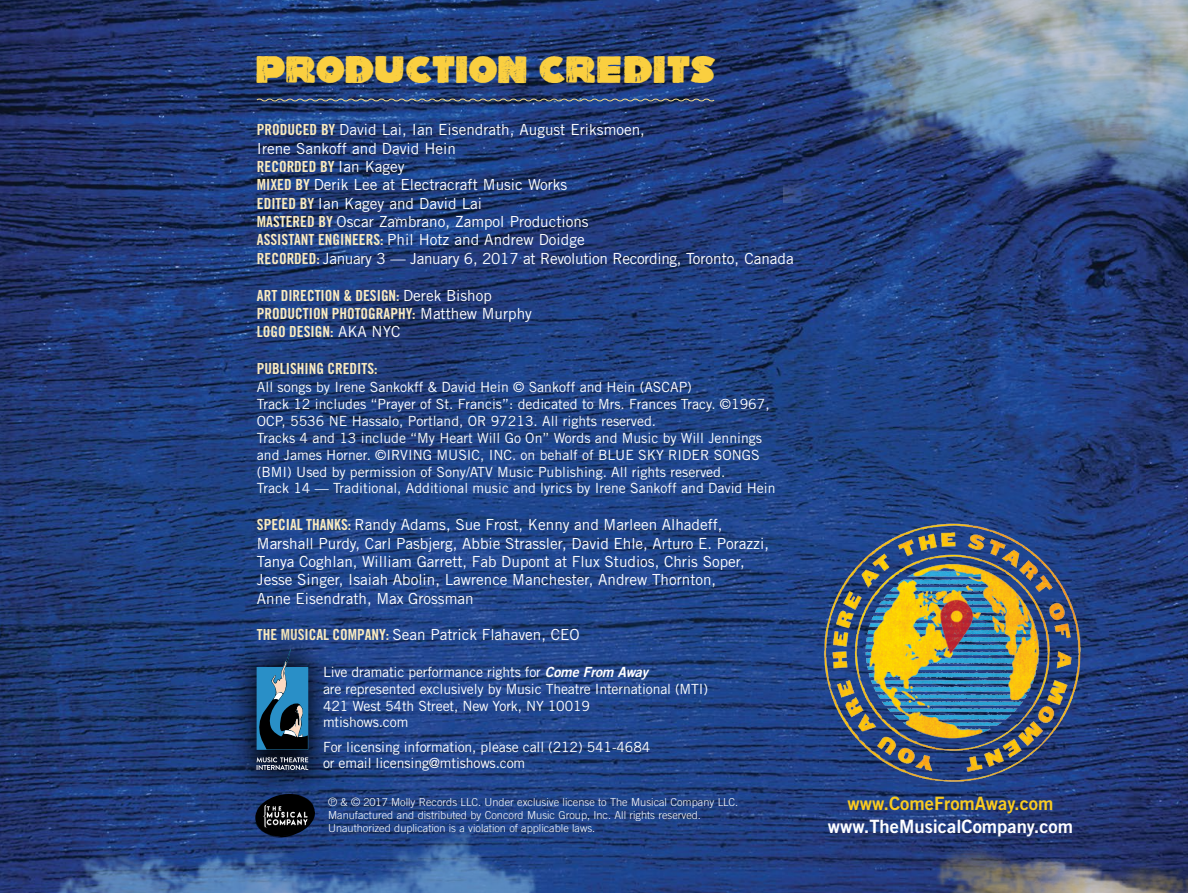
<style>
.page{position:relative;width:1188px;height:893px;background:#fff}
.page>*{position:absolute;margin:0;border:0;box-sizing:border-box;transform-origin:0 0}
.t1{font:38.55px "Elo";color:#facf40;scale:1.1 1}
.t2{font:18.45px "Trade Gothic Bold Two";color:#fff}
.t3{font:18.45px "Trade Gothic Bold Two";color:#f9cb21}
.t4{font:15.3px/18.3px "Trade Gothic";color:#fff}
.t5{font:15.3px/18.3px "Trade Gothic Bold Cond Twenty";color:#faebbf}
.t6{font:14.1px/16.8px "Trade Gothic";color:#fff}
.t7{font:300 10.95px/12.8px "Trade Gothic";color:#fff}
.s1{font-family:"Trade Gothic Bold Cond Twenty";color:#faebbf}
.s2{font-family:"Trade Gothic";color:#fff}
.s3{font-family:"Trade Gothic Bold Two";font-style:italic}
.s4{font-family:"Elektra Logo Font 1";font-weight:400;font-size:11.55px}
</style>
<div class="page">
<img style="left:0;top:0;width:1188px;height:893px">
<svg style="left:256px;top:98px;width:459px;height:4px;background:#59677c"></svg>
<svg style="left:255px;top:799px;width:60px;height:33px;background:#23272f"></svg>
<img style="left:783px;top:0;width:405px;height:202px">
<img style="left:0;top:832px;width:623px;height:61px">
<img style="left:814px;top:0;width:374px;height:178px">
<div style="left:227px;top:621px;width:111px;height:178px;background:#000;opacity:.85"></div>
<svg style="left:257px;top:648px;width:51px;height:101px;background:#2a5d7f"></svg>
<svg style="left:257px;top:757px;width:51px;height:13px"></svg>
<img style="left:915px;top:825px;width:273px;height:68px">
<img style="left:808px;top:507px;width:285px;height:292px">
<h1 class="t1" style="left:257px;top:43px;width:420px">PRODUCTION CREDITS</h1>
<p class="t4" style="left:257px;top:120px;width:389px"><span class="s1">PRODUCED BY</span> David Lai, Ian Eisendrath, August Eriksmoen,<br>Irene Sankoff and David Hein</p>
<p class="t5" style="left:257px;top:157px;width:149px">RECORDED BY <span class="s2">Ian Kagey</span></p>
<p class="t4" style="left:257px;top:175px;width:538px"><span class="s1">MIXED BY</span> Derik Lee at Electracraft Music Works<br><span class="s1">EDITED BY</span> Ian Kagey and David Lai<br><span class="s1">MASTERED BY</span> Oscar Zambrano, Zampol Productions<br><span class="s1">ASSISTANT ENGINEERS:</span> Phil Hotz and Andrew Doidge<br><span class="s1">RECORDED:</span> January 3 — January 6, 2017 at Revolution Recording, Toronto, Canada</p>
<p class="t5" style="left:257px;top:286px;width:277px">ART DIRECTION &amp; DESIGN: <span class="s2">Derek Bishop<br></span>PRODUCTION PHOTOGRAPHY: <span class="s2">Matthew Murphy<br></span>LOGO DESIGN: <span class="s2">AKA NYC</span></p>
<p class="t5" style="left:257px;top:359px;width:122px">PUBLISHING CREDITS:</p>
<p class="t6" style="left:257px;top:379px;width:520px">All songs by Irene Sankokff &amp; David Hein © Sankoff and Hein (ASCAP)<br>Track 12 includes “Prayer of St. Francis”: dedicated to Mrs. Frances Tracy. ©1967, OCP, 5536 NE Hassalo, Portland, OR 97213. All rights reserved.<br>Tracks 4 and 13 include “My Heart Will Go On” Words and Music by Will Jennings and James Horner. ©IRVING MUSIC, INC. on behalf of BLUE SKY RIDER SONGS (BMI) Used by permission of Sony/ATV Music Publishing. All rights reserved.<br>Track 14 — Traditional, Additional music and lyrics by Irene Sankoff and David Hein</p>
<p class="t4" style="left:257px;top:515px;width:514px"><span class="s1">SPECIAL THANKS:</span> Randy Adams, Sue Frost, Kenny and Marleen Alhadeff, Marshall Purdy, Carl Pasbjerg, Abbie Strassler, David Ehle, Arturo E. Porazzi, Tanya Coghlan, William Garrett, Fab Dupont at Flux Studios, Chris Soper, Jesse Singer, Isaiah Abolin, Lawrence Manchester, Andrew Thornton,<br>Anne Eisendrath, Max Grossman</p>
<p class="t4" style="left:257px;top:625px;width:324px"><span class="s1">THE MUSICAL COMPANY:</span> Sean Patrick Flahaven, CEO</p>
<p class="t6" style="left:323px;top:663px;width:386px">Live dramatic performance rights for <span class="s3">Come From Away<br></span>are represented exclusively by Music Theatre International (MTI)<br>421 West 54th Street, New York, NY 10019<br>mtishows.com</p>
<p class="t6" style="left:323px;top:738px;width:329px">For licensing information, please call (212) 541-4684 or email licensing@mtishows.com</p>
<p class="t7" style="left:328px;top:795px;width:412px"><span class="s4">p</span> &amp; <span class="s4">c</span> 2017 Molly Records LLC. Under exclusive license to The Musical Company LLC.<br>Manufactured and distributed by Concord Music Group, Inc. All rights reserved.<br>Unauthorized duplication is a violation of applicable laws.</p>
<h2 class="t3" style="left:848px;top:792px;width:207px">www.ComeFromAway.com</h2>
<h2 class="t2" style="left:828px;top:814px;width:247px">www.TheMusicalCompany.com</h2>
</div>
